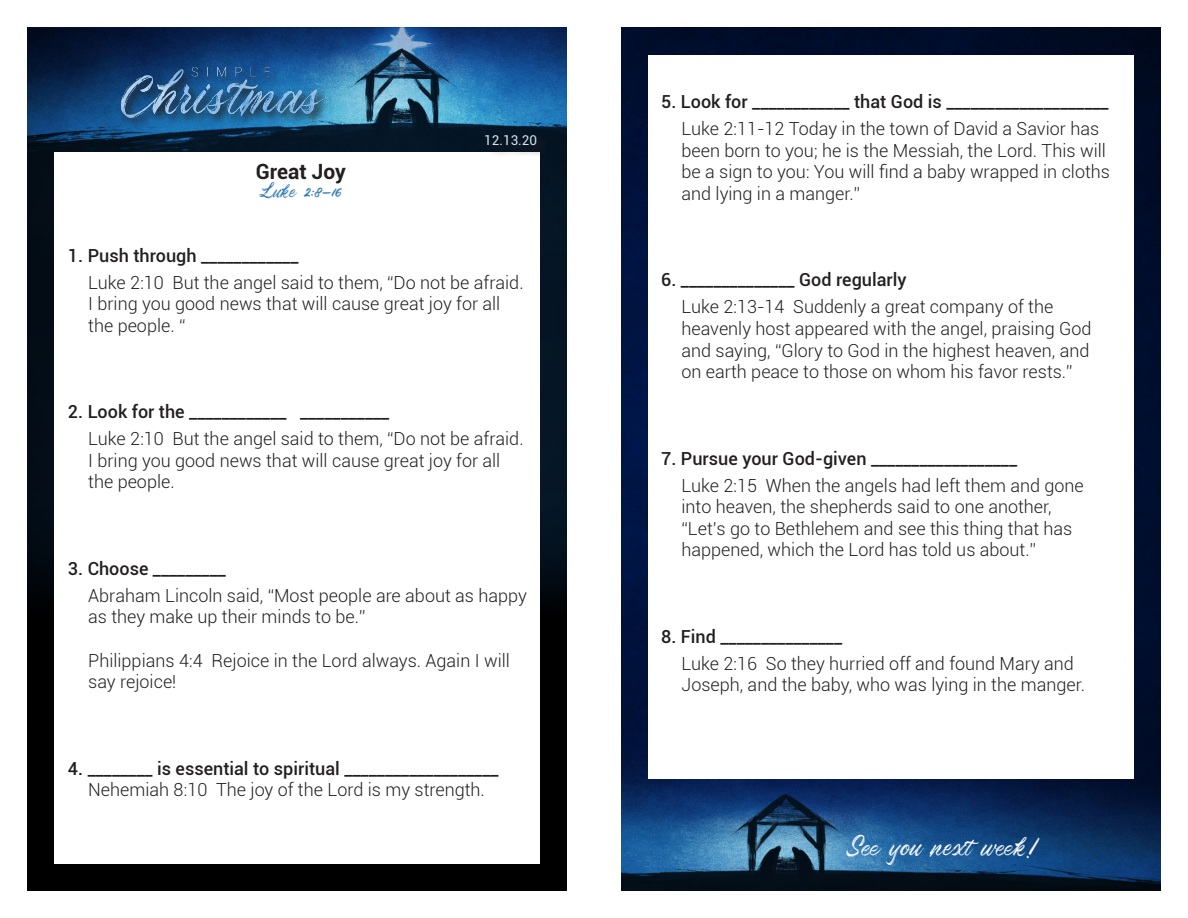
<style>
.page{position:relative;width:1188px;height:918px;background:#fff}
.page>*{position:absolute;margin:0;border:0;box-sizing:border-box;transform-origin:0 0}
.t1{font:36px "Rosskey";color:#fff}
.t2{font:25.5px "Rosskey";color:#2975b1}
.t3{font:700 21px "Roboto";color:#231f20}
.t4{font:300 18px/21.6px "Roboto";color:#231f20}
.t5{font:500 18px "Roboto";color:#231f20}
.t6{font:13.5px "Roboto";color:#d0e2f3}
</style>
<div class="page">
<img style="left:621px;top:27px;width:540px;height:864px">
<div style="left:648px;top:55px;width:486px;height:724px;background:#fff"></div>
<img style="left:27px;top:28px;width:540px;height:473px">
<div style="left:27px;top:501px;width:540px;height:390px;background:#000"></div>
<div style="left:54px;top:152px;width:486px;height:712px;background:#fff"></div>
<svg style="left:485px;top:133px;width:66px;height:24px;fill:#081522"></svg>
<img style="left:108px;top:51px;width:286px;height:90px">
<p class="t3" style="left:256px;top:157px;width:92px">Great Joy</p>
<p class="t2" style="left:260px;top:179px;width:84px">Luke 2:8-16</p>
<p class="t6" style="left:484px;top:131px;width:54px">12.13.20</p>
<p class="t5" style="left:68px;top:243px;width:232px">1. Push through ____________</p>
<p class="t4" style="left:88px;top:271px;width:437px">Luke 2:10 But the angel said to them, “Do not be afraid.</p>
<p class="t4" style="left:88px;top:292px;width:414px">I bring you good news that will cause great joy for all</p>
<p class="t4" style="left:88px;top:314px;width:99px">the people. “</p>
<p class="t5" style="left:68px;top:399px;width:323px">2. Look for the ____________ ___________</p>
<p class="t4" style="left:88px;top:427px;width:437px">Luke 2:10 But the angel said to them, “Do not be afraid.</p>
<p class="t4" style="left:88px;top:449px;width:414px">I bring you good news that will cause great joy for all</p>
<p class="t4" style="left:88px;top:471px;width:88px">the people.</p>
<p class="t5" style="left:68px;top:556px;width:160px">3. Choose _________</p>
<p class="t4" style="left:88px;top:584px;width:440px">Abraham Lincoln said, “Most people are about as happy as they make up their minds to be.”</p>
<p class="t4" style="left:88px;top:649px;width:423px">Philippians 4:4 Rejoice in the Lord always. Again I will say rejoice!</p>
<p class="t5" style="left:68px;top:756px;width:432px">4. ________ is essential to spiritual ___________________</p>
<p class="t4" style="left:88px;top:778px;width:398px">Nehemiah 8:10 The joy of the Lord is my strength.</p>
<p class="t5" style="left:661px;top:89px;width:449px">5. Look for ____________ that God is ____________________</p>
<p class="t4" style="left:681px;top:117px;width:430px">Luke 2:11-12 Today in the town of David a Savior has been born to you; he is the Messiah, the Lord. This will be a sign to you: You will find a baby wrapped in cloths and lying in a manger.”</p>
<p class="t5" style="left:661px;top:267px;width:247px">6. ______________ God regularly</p>
<p class="t4" style="left:681px;top:296px;width:373px">Luke 2:13-14 Suddenly a great company of the</p>
<p class="t4" style="left:681px;top:317px;width:412px">heavenly host appeared with the angel, praising God and saying, “Glory to God in the highest heaven, and</p>
<p class="t4" style="left:681px;top:360px;width:393px">on earth peace to those on whom his favor rests.”</p>
<p class="t5" style="left:661px;top:446px;width:357px">7. Pursue your God-given __________________</p>
<p class="t4" style="left:681px;top:474px;width:404px">Luke 2:15 When the angels had left them and gone</p>
<p class="t4" style="left:681px;top:495px;width:372px">into heaven, the shepherds said to one another,</p>
<p class="t4" style="left:681px;top:517px;width:392px">“Let’s go to Bethlehem and see this thing that has</p>
<p class="t4" style="left:681px;top:539px;width:356px">happened, which the Lord has told us about.”</p>
<p class="t5" style="left:661px;top:624px;width:182px">8. Find _______________</p>
<p class="t4" style="left:681px;top:652px;width:394px">Luke 2:16 So they hurried off and found Mary and</p>
<p class="t4" style="left:681px;top:674px;width:405px">Joseph, and the baby, who was lying in the manger.</p>
<p class="t1" style="left:847px;top:830px;width:194px">See you next week!</p>
</div>
